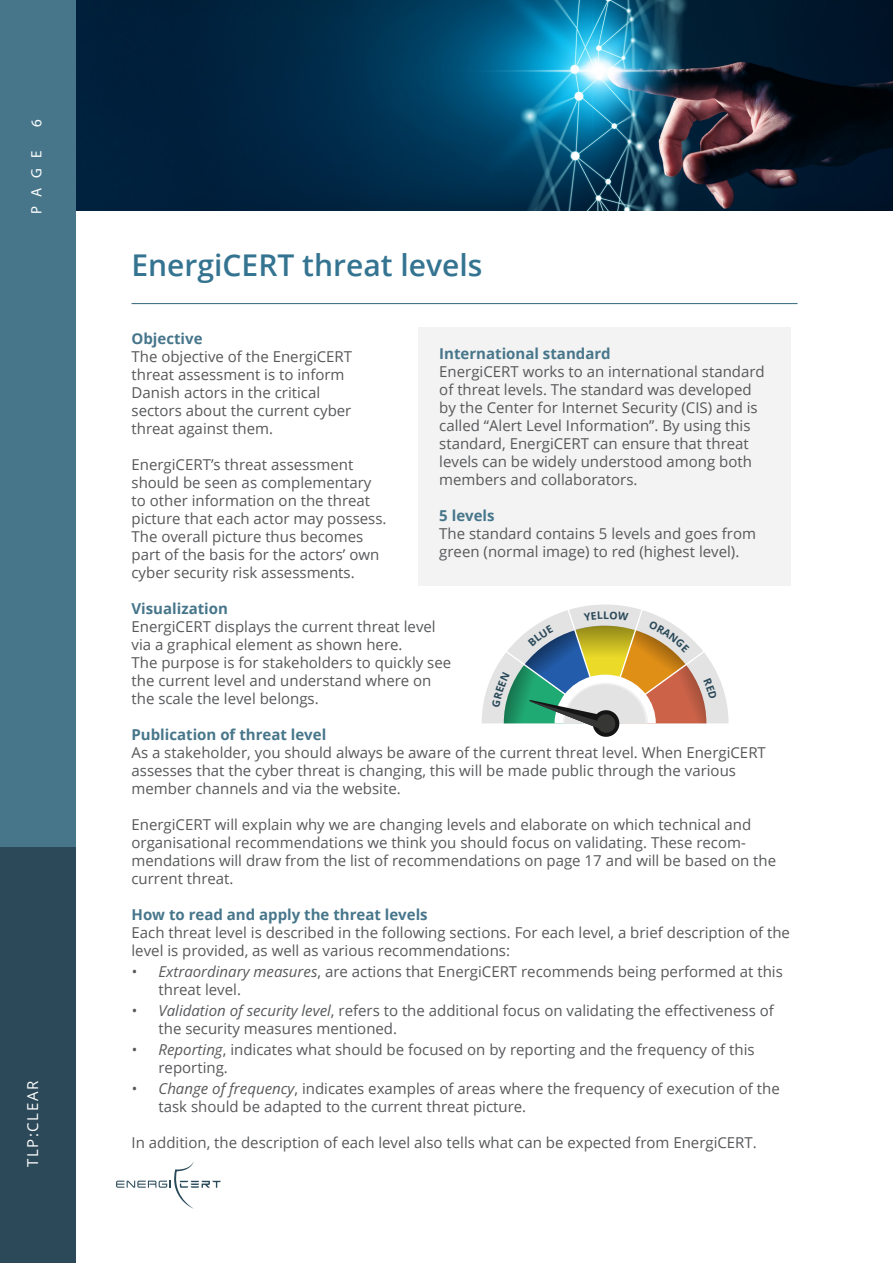
<style>
.page{position:relative;width:893px;height:1263px;background:#fff}
.page>*{position:absolute;margin:0;border:0;box-sizing:border-box;transform-origin:0 0}
.t1{font:600 30px "Open Sans";color:#347491}
.t2{font:15px/18px "Open Sans";color:#57585a}
.t3{font:700 15px "Open Sans";color:#47768b}
.t4{font:15px "Open Sans";letter-spacing:.1em;color:#fff}
.t5{font:15px "Myriad Pro";color:#fff}
.s1{font-style:italic}
</style>
<div class="page">
<img style="left:76px;top:0;width:817px;height:211px">
<div style="left:0;top:0;width:76px;height:1263px;background:#47768b"></div>
<div style="left:0;top:848px;width:76px;height:415px;background:#2c4959"></div>
<svg style="left:116px;top:1161px;width:105px;height:48px"></svg>
<div style="left:418px;top:327px;width:372px;height:258px;background:#f3f3f3"></div>
<hr style="left:132px;top:303px;width:666px;height:1px;background:#47768b">
<svg style="left:482px;top:604px;width:247px;height:133px"></svg>
<p class="t5" style="left:27px;top:127px;width:9px;rotate:-90deg">6</p>
<p class="t5" style="left:27px;top:214px;width:65px;rotate:-90deg">PAGE</p>
<p class="t4" style="left:23px;top:1167px;width:87px;rotate:-90deg">TLP:CLEAR</p>
<p class="t1" style="left:132px;top:244px;width:352px">EnergiCERT threat levels</p>
<p class="t3" style="left:132px;top:328px;width:73px">Objective</p>
<p class="t2" style="left:132px;top:347px;width:222px">The objective of the EnergiCERT threat assessment is to inform</p>
<p class="t2" style="left:132px;top:383px;width:190px">Danish actors in the critical</p>
<p class="t2" style="left:132px;top:401px;width:221px">sectors about the current cyber threat against them.</p>
<p class="t2" style="left:132px;top:455px;width:256px">EnergiCERT’s threat assessment should be seen as complementary to other information on the threat picture that each actor may possess.<br>The overall picture thus becomes part of the basis for the actors’ own cyber security risk assessments.</p>
<p class="t3" style="left:132px;top:598px;width:98px">Visualization</p>
<p class="t2" style="left:132px;top:617px;width:306px">EnergiCERT displays the current threat level</p>
<p class="t2" style="left:132px;top:635px;width:272px">via a graphical element as shown here.</p>
<p class="t2" style="left:132px;top:653px;width:321px">The purpose is for stakeholders to quickly see</p>
<p class="t2" style="left:132px;top:671px;width:301px">the current level and understand where on</p>
<p class="t2" style="left:132px;top:689px;width:189px">the scale the level belongs.</p>
<p class="t3" style="left:132px;top:724px;width:196px">Publication of threat level</p>
<p class="t2" style="left:132px;top:743px;width:636px">As a stakeholder, you should always be aware of the current threat level. When EnergiCERT assesses that the cyber threat is changing, this will be made public through the various</p>
<p class="t2" style="left:132px;top:779px;width:271px">member channels and via the website.</p>
<p class="t2" style="left:132px;top:815px;width:621px">EnergiCERT will explain why we are changing levels and elaborate on which technical and</p>
<p class="t2" style="left:132px;top:833px;width:646px">organisational recommendations we think you should focus on validating. These recom&shy;mendations will draw from the list of recommendations on page 17 and will be based on the current threat.</p>
<p class="t3" style="left:132px;top:904px;width:298px">How to read and apply the threat levels</p>
<p class="t2" style="left:132px;top:923px;width:660px">Each threat level is described in the following sections. For each level, a brief description of the level is provided, as well as various recommendations:</p>
<p class="t2" style="left:159px;top:962px;width:626px;text-indent:-27px"><span class="s1">• Extraordinary measures</span>, are actions that EnergiCERT recommends being performed at this threat level.</p>
<p class="t2" style="left:159px;top:1001px;width:617px;text-indent:-27px"><span class="s1">• Validation of security level</span>, refers to the additional focus on validating the effectiveness of the security measures mentioned.</p>
<p class="t2" style="left:159px;top:1040px;width:598px;text-indent:-27px"><span class="s1">• Reporting</span>, indicates what should be focused on by reporting and the frequency of this reporting.</p>
<p class="t2" style="left:159px;top:1079px;width:623px;text-indent:-27px"><span class="s1">• Change of frequency</span>, indicates examples of areas where the frequency of execution of the task should be adapted to the current threat picture.</p>
<p class="t2" style="left:132px;top:1133px;width:627px">In addition, the description of each level also tells what can be expected from EnergiCERT.</p>
<p class="t3" style="left:439px;top:343px;width:173px">International standard</p>
<p class="t2" style="left:439px;top:362px;width:327px">EnergiCERT works to an international standard of threat levels. The standard was developed by the Center for Internet Security (CIS) and is called “Alert Level Information”. By using this standard, EnergiCERT can ensure that threat levels can be widely understood among both members and collaborators.</p>
<p class="t3" style="left:439px;top:505px;width:57px">5 levels</p>
<p class="t2" style="left:439px;top:524px;width:318px">The standard contains 5 levels and goes from green (normal image) to red (highest level).</p>
</div>
